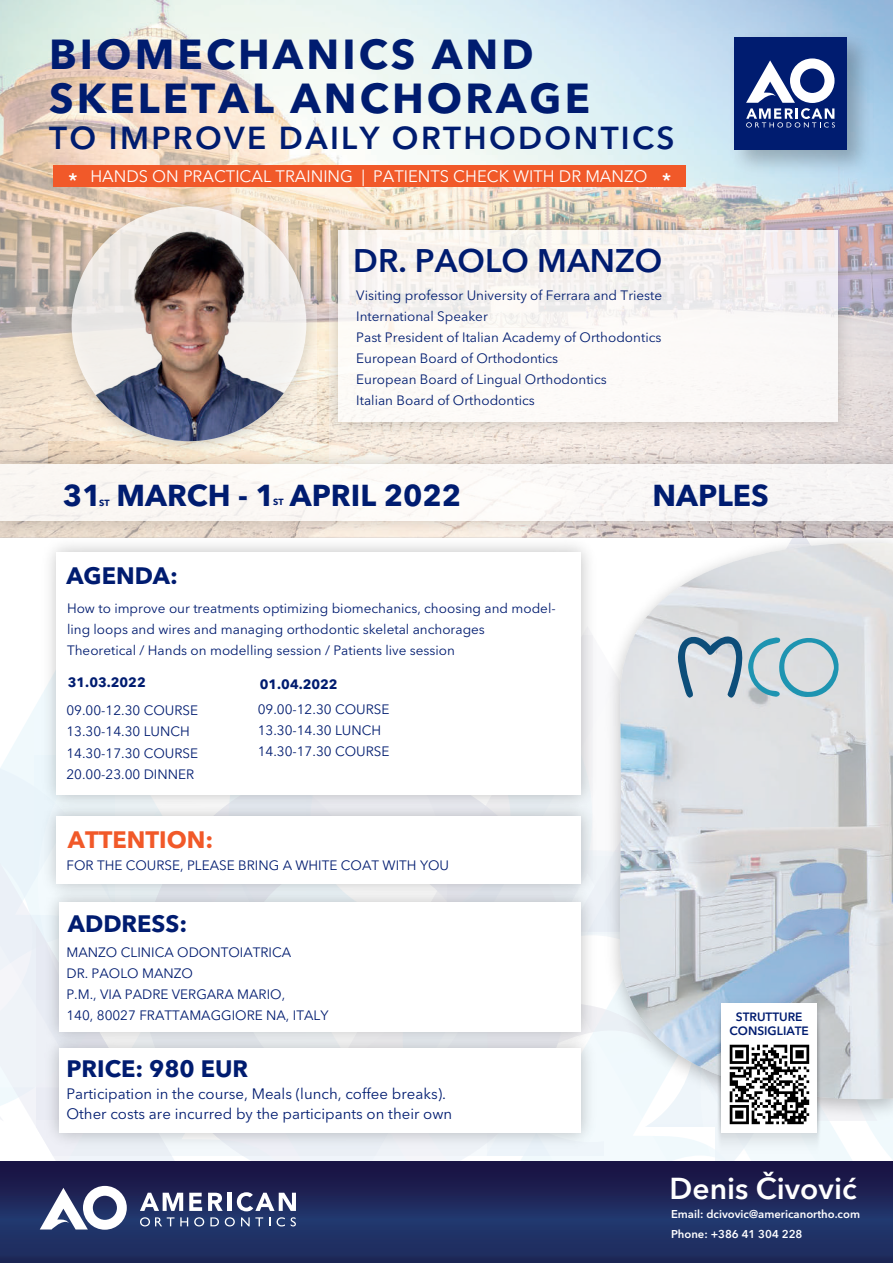
<style>
.page{position:relative;width:893px;height:1263px;background:#fff}
.page>*{position:absolute;margin:0;border:0;box-sizing:border-box;transform-origin:0 0}
.t1{font:700 41.55px/43.5px "Avenir Next LT Pro";letter-spacing:.075em;color:#001c70}
.t2{font:600 32.4px "Avenir Next LT Pro";color:#001c70}
.t3{font:600 31.5px "Avenir Next LT Pro";letter-spacing:.075em;color:#001c70}
.t4{font:700 30px "Avenir Next LT Pro";color:#001c70}
.t5{font:600 30px "Avenir Next LT Pro";color:#fff}
.t6{font:700 23.55px "Avenir Next LT Pro";color:#001c70}
.t7{font:700 23.55px "Avenir Next LT Pro";color:#f15929}
.t8{font:16.5px "Avenir Next LT Pro";color:#fff}
.t9{font:15px/19.5px "Avenir Next LT Pro";color:#001c70}
.t10{font:13.5px/21px "Avenir Next LT Pro";color:#001c70}
.t11{font:700 13.5px "Avenir Next LT Pro";color:#001c70}
.t12{font:600 12px/14.4px "Avenir Next LT Pro";color:#001c70;text-align:center}
.t13{font:600 11.25px "Avenir Next LT Pro";color:#fff}
.t14{font:700 8.85px "Avenir Next LT Pro";color:#001c70}
.s1{font-weight:600;font-size:19.5px}
</style>
<div class="page">
<img style="left:0;top:0;width:893px;height:279px">
<svg style="left:0;top:279px;width:893px;height:163px;background:#d8cec7"></svg>
<svg style="left:0;top:709px;width:37px;height:410px"></svg>
<svg style="left:296px;top:1126px;width:381px;height:35px;fill:#f3fafd"></svg>
<img style="left:0;top:442px;width:893px;height:101px">
<div style="left:0;top:465px;width:893px;height:56px;background:#fbf8f5"></div>
<img style="left:329px;top:210px;width:530px;height:233px">
<div style="left:338px;top:231px;width:500px;height:191px;background:linear-gradient(to bottom,#f3efec,#fefcfa)"></div>
<img style="left:49px;top:184px;width:280px;height:280px">
<div style="left:72px;top:206px;width:234px;height:235px;background:#f3efec;border-radius:50%"></div>
<img style="left:77px;top:223px;width:207px;height:218px">
<svg style="left:0;top:1161px;width:893px;height:102px;background:#1e275a"></svg>
<svg style="left:140px;top:1193px;width:43px;height:18px"></svg>
<svg style="left:189px;top:1193px;width:13px;height:18px"></svg>
<svg style="left:208px;top:1193px;width:15px;height:18px"></svg>
<hr style="left:227px;top:1193px;width:4px;height:18px;background:#fff">
<svg style="left:237px;top:1192px;width:59px;height:19px"></svg>
<svg style="left:140px;top:1217px;width:48px;height:9px"></svg>
<svg style="left:194px;top:1217px;width:10px;height:9px"></svg>
<svg style="left:210px;top:1217px;width:9px;height:9px"></svg>
<svg style="left:225px;top:1217px;width:10px;height:9px"></svg>
<svg style="left:241px;top:1217px;width:22px;height:9px"></svg>
<svg style="left:277px;top:1217px;width:8px;height:9px"></svg>
<svg style="left:291px;top:1217px;width:5px;height:9px"></svg>
<svg style="left:40px;top:1186px;width:87px;height:44px"></svg>
<img style="left:722px;top:25px;width:158px;height:157px">
<div style="left:734px;top:37px;width:113px;height:112px;background:#001c70"></div>
<svg style="left:746px;top:58px;width:89px;height:70px"></svg>
<svg style="left:619px;top:523px;width:274px;height:596px"></svg>
<img style="left:619px;top:543px;width:274px;height:572px">
<svg style="left:677px;top:604px;width:216px;height:557px;background:#ced5db"></svg>
<img style="left:37px;top:879px;width:567px;height:146px">
<div style="left:60px;top:901px;width:521px;height:130px;background:#fff"></div>
<img style="left:37px;top:1025px;width:567px;height:130px">
<div style="left:60px;top:1048px;width:521px;height:84px;background:#fff"></div>
<img style="left:716px;top:984px;width:107px;height:179px">
<div style="left:721px;top:1003px;width:96px;height:129px;background:#fff"></div>
<div style="left:54px;top:165px;width:632px;height:22px;background:#f15929"></div>
<img style="left:729px;top:1044px;width:81px;height:81px">
<h1 class="t1" style="left:49px;top:32px;width:542px">BIOMECHANICS AND<br>SKELETAL ANCHORAGE</h1>
<h3 class="t3" style="left:49px;top:119px;width:627px">TO IMPROVE DAILY ORTHODONTICS</h3>
<p class="t8" style="left:69px;top:167px;width:604px"><span class="s1">*</span> HANDS ON PRACTICAL TRAINING | PATIENTS CHECK WITH DR MANZO <span class="s1">*</span></p>
<h2 class="t2" style="left:353px;top:241px;width:311px">DR. PAOLO MANZO</h2>
<p class="t10" style="left:356px;top:285px;width:307px">Visiting professor University of Ferrara and Trieste International Speaker<br>Past President of Italian Academy of Orthodontics European Board of Orthodontics<br>European Board of Lingual Orthodontics<br>Italian Board of Orthodontics</p>
<h3 class="t4" style="left:63px;top:477px;width:400px">31 MARCH - 1 APRIL 2022</h3>
<h3 class="t4" style="left:652px;top:477px;width:118px">NAPLES</h3>
<p class="t14" style="left:99px;top:497px;width:12px">ST</p>
<p class="t14" style="left:273px;top:497px;width:12px">ST</p>
<h3 class="t6" style="left:66px;top:561px;width:113px">AGENDA:</h3>
<p class="t10" style="left:67px;top:598px;width:490px">How to improve our treatments optimizing biomechanics, choosing and model&shy;ling loops and wires and managing orthodontic skeletal anchorages<br>Theoretical / Hands on modelling session / Patients live session</p>
<p class="t11" style="left:68px;top:674px;width:79px">31.03.2022</p>
<p class="t10" style="left:66px;top:700px;width:133px">09.00-12.30 COURSE<br>13.30-14.30 LUNCH<br>14.30-17.30 COURSE<br>20.00-23.00 DINNER</p>
<p class="t10" style="left:258px;top:699px;width:133px">09.00-12.30 COURSE<br>13.30-14.30 LUNCH<br>14.30-17.30 COURSE</p>
<p class="t11" style="left:260px;top:676px;width:79px">01.04.2022</p>
<h3 class="t7" style="left:68px;top:825px;width:147px">ATTENTION:</h3>
<p class="t10" style="left:66px;top:854px;width:384px">FOR THE COURSE, PLEASE BRING A WHITE COAT WITH YOU</p>
<h3 class="t6" style="left:68px;top:909px;width:121px">ADDRESS:</h3>
<p class="t10" style="left:66px;top:942px;width:264px">MANZO CLINICA ODONTOIATRICA<br>DR. PAOLO MANZO<br>P.M., VIA PADRE VERGARA MARIO,<br>140, 80027 FRATTAMAGGIORE NA, ITALY</p>
<h3 class="t6" style="left:66px;top:1054px;width:183px">PRICE: 980 EUR</h3>
<p class="t9" style="left:66px;top:1084px;width:387px">Participation in the course, Meals (lunch, coffee breaks).<br>Other costs are incurred by the participants on their own</p>
<p class="t12" style="left:730px;top:1009px;width:81px">STRUTTURE<br>CONSIGLIATE</p>
<h3 class="t5" style="left:669px;top:1170px;width:189px">Denis Čivović</h3>
<p class="t13" style="left:671px;top:1227px;width:133px">Phone: +386 41 304 228</p>
<p class="t13" style="left:671px;top:1207px;width:191px">Email: dcivovic@americanortho.com</p>
</div>
